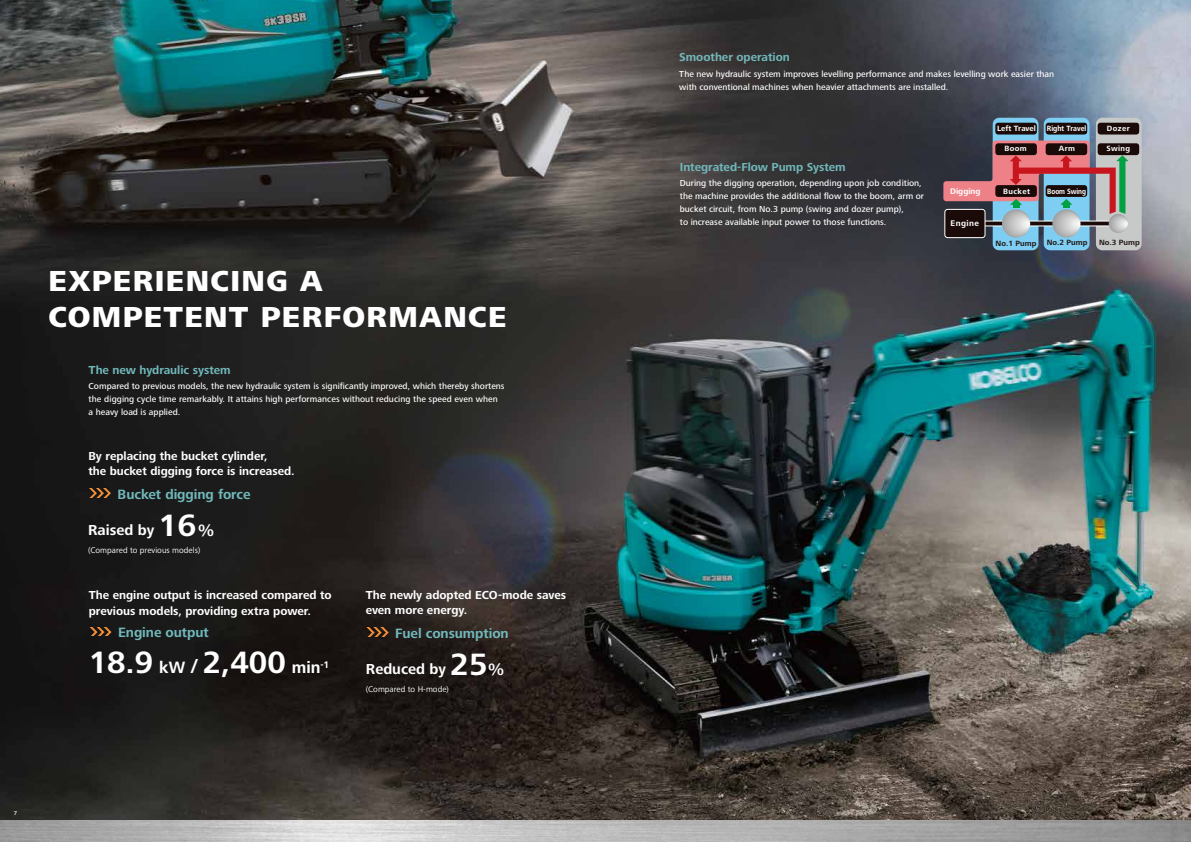
<style>
.page{position:relative;width:1191px;height:842px;background:#fff}
.page>*{position:absolute;margin:0;border:0;box-sizing:border-box;transform-origin:0 0}
.t1{font:700 32px "Frutiger Next Pro";color:#fff}
.t2{font:800 30px/36px "Frutiger Next Pro";letter-spacing:.045em;color:#fff}
.t3{font:700 15px "Frutiger Next Pro";color:#fff}
.t4{font:700 14px "Frutiger Next Pro";letter-spacing:-.005em;color:#71b8bb}
.t5{font:700 12px/15.5px "Frutiger Next Pro";letter-spacing:-.005em;color:#fff}
.t6{font:700 12px "Frutiger Next Pro";letter-spacing:-.005em;color:#71b8bb}
.t7{font:500 9px/13px "Frutiger Next Pro";color:#fff}
.t8{font:8.5px "Frutiger Next Pro";letter-spacing:.005em;color:#fff}
.t9{font:700 8.4px "Frutiger Next Pro";color:#fff}
.t10{font:700 7.9px "Frutiger Next Pro";color:#fff}
.t11{font:700 7.9px "Frutiger Next Pro";color:#221815}
.t12{font:700 7.9px "Frutiger Next Pro";color:#fff;scale:.9 1}
.t13{font:700 7.9px "Frutiger Next Pro";color:#fff;scale:.85 1}
.t14{font:500 6px "Frutiger Next Pro";color:#fff}
.s1{font-size:32px}
.s2{font-size:17px}
.s3{font-size:21px}
</style>
<div class="page">
<img style="left:0;top:0;width:1191px;height:821px">
<div style="left:992px;top:118px;width:46px;height:132px;background:#7ecef4;border-radius:6px"></div>
<div style="left:1043px;top:118px;width:46px;height:132px;background:#7ecef4;border-radius:6px"></div>
<div style="left:1096px;top:118px;width:45px;height:132px;background:#c7c8c8;border-radius:6px"></div>
<div style="left:995px;top:123px;width:41px;height:12px;background:#1a0b08;border-radius:3px"></div>
<div style="left:1045px;top:123px;width:42px;height:12px;background:#1a0b08;border-radius:3px"></div>
<div style="left:1097px;top:123px;width:42px;height:12px;background:#1a0b08;border-radius:3px"></div>
<div style="left:1097px;top:143px;width:42px;height:12px;background:#1a0b08;border-radius:3px"></div>
<svg style="left:89px;top:627px;width:24px;height:9px"></svg>
<svg style="left:88px;top:488px;width:24px;height:9px"></svg>
<svg style="left:366px;top:628px;width:24px;height:8px"></svg>
<svg style="left:943px;top:141px;width:185px;height:97px"></svg>
<h3 class="t6" style="left:679px;top:50px;width:112px">Smoother operation</h3>
<p class="t7" style="left:679px;top:67px;width:376px">The new hydraulic system improves levelling performance and makes levelling work easier than with conventional machines when heavier attachments are installed.</p>
<h2 class="t2" style="left:48px;top:263px;width:459px">EXPERIENCING A<br>COMPETENT PERFORMANCE</h2>
<h3 class="t6" style="left:89px;top:363px;width:144px">The new hydraulic system</h3>
<p class="t7" style="left:89px;top:380px;width:417px">Compared to previous models, the new hydraulic system is significantly improved, which thereby shortens the digging cycle time remarkably. It attains high performances without reducing the speed even when<br>a heavy load is applied.</p>
<h3 class="t5" style="left:88px;top:448px;width:208px;line-height:15px">By replacing the bucket cylinder,<br>the bucket digging force is increased.</h3>
<h3 class="t4" style="left:118px;top:486px;width:135px">Bucket digging force</h3>
<h3 class="t3" style="left:88px;top:521px;width:128px">Raised by <span class="s1">16</span><span class="s2">%</span></h3>
<p class="t8" style="left:88px;top:545px;width:114px">(Compared to previous models)</p>
<h3 class="t5" style="left:89px;top:587px;width:244px">The engine output is increased compared to previous models, providing extra power.</h3>
<h3 class="t5" style="left:366px;top:587px;width:202px">The newly adopted ECO-mode saves even more energy.</h3>
<h3 class="t4" style="left:118px;top:625px;width:92px">Engine output</h3>
<h1 class="t1" style="left:89px;top:644px;width:242px">18.9 <span class="s2">kW</span> <span class="s3">/</span> 2,400 <span class="s2">min</span><sup>-1</sup></h1>
<h3 class="t4" style="left:395px;top:625px;width:115px">Fuel consumption</h3>
<h3 class="t3" style="left:366px;top:660px;width:140px">Reduced by <span class="s1">25</span><span class="s2">%</span></h3>
<p class="t8" style="left:366px;top:685px;width:84px">(Compared to H-mode)</p>
<h3 class="t6" style="left:680px;top:160px;width:167px">Integrated-Flow Pump System</h3>
<p class="t7" style="left:680px;top:177px;width:246px">During the digging operation, depending upon job condition, the machine provides the additional flow to the boom, arm or bucket circuit, from No.3 pump (swing and dozer pump),<br>to increase available input power to those functions.</p>
<p class="t9" style="left:950px;top:186px;width:32px">Digging</p>
<p class="t9" style="left:950px;top:219px;width:30px">Engine</p>
<p class="t10" style="left:997px;top:124px;width:40px">Left Travel</p>
<p class="t10" style="left:1004px;top:144px;width:24px">Boom</p>
<p class="t10" style="left:1003px;top:187px;width:28px">Bucket</p>
<p class="t12" style="left:1047px;top:124px;width:45px">Right Travel</p>
<p class="t10" style="left:1106px;top:124px;width:24px">Dozer</p>
<p class="t10" style="left:1058px;top:144px;width:18px">Arm</p>
<p class="t13" style="left:1047px;top:187px;width:47px">Boom Swing</p>
<p class="t10" style="left:1106px;top:144px;width:25px">Swing</p>
<p class="t11" style="left:995px;top:238px;width:42px">No.1 Pump</p>
<p class="t11" style="left:1046px;top:238px;width:42px">No.2 Pump</p>
<p class="t11" style="left:1099px;top:238px;width:42px">No.3 Pump</p>
<p class="t14" style="left:14px;top:810px;width:5px">7</p>
<p class="t14" style="left:1173px;top:810px;width:5px">8</p>
</div>
